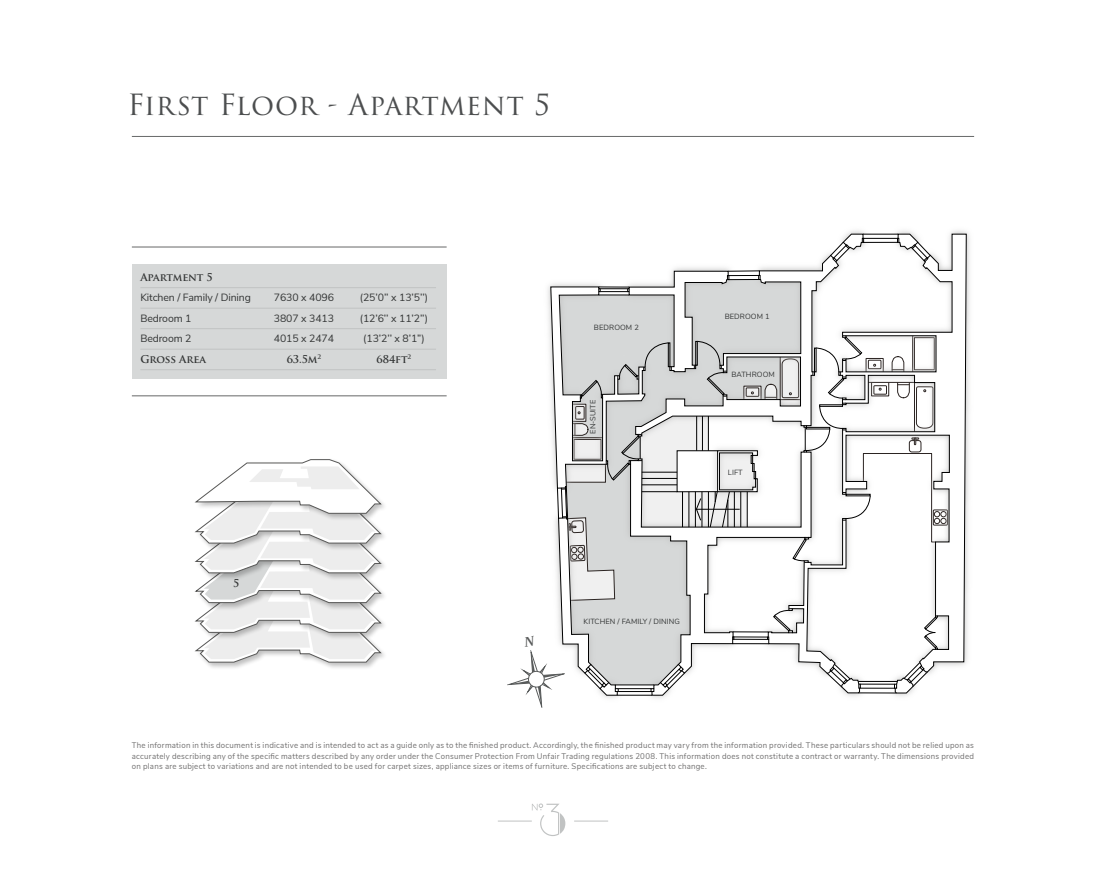
<style>
.page{position:relative;width:1106px;height:893px;background:#fff}
.page>*{position:absolute;margin:0;border:0;box-sizing:border-box;transform-origin:0 0}
.t1{font:28.5px "Trajan Pro 3";letter-spacing:.02em;color:#4c4e4f}
.t2{font:10.5px "Nunito Sans";letter-spacing:-.01em;color:#323434}
.t3{font:700 10.5px "Trajan Pro";letter-spacing:-.01em;color:#323434}
.t4{font:8.25px/10.5px "Nunito Sans";letter-spacing:.035em;color:#706f6f;text-align:justify;scale:.95 1}
.t5{font:7.5px "Nunito Sans";letter-spacing:.01em;color:#323434}
</style>
<div class="page">
<hr style="left:132px;top:136px;width:842px;height:1px;background:#666868">
<hr style="left:574px;top:821px;width:34px;height:1px;background:#c1c3c3">
<hr style="left:498px;top:821px;width:34px;height:1px;background:#c1c3c3">
<svg style="left:532px;top:804px;width:33px;height:32px"></svg>
<img style="left:847px;top:230px;width:123px;height:432px">
<svg style="left:946px;top:234px;width:20px;height:432px"></svg>
<div style="left:132px;top:264px;width:314px;height:114px;background:#d6d8d8"></div>
<hr style="left:140px;top:287px;width:296px;height:1px;background:#c1c3c3">
<hr style="left:140px;top:308px;width:296px;height:1px;background:#c1c3c3">
<hr style="left:140px;top:328px;width:296px;height:1px;background:#c1c3c3">
<hr style="left:140px;top:349px;width:296px;height:1px;background:#c1c3c3">
<hr style="left:140px;top:369px;width:296px;height:1px;background:#c1c3c3">
<hr style="left:132px;top:247px;width:314px;height:1px;background:#666868">
<hr style="left:132px;top:395px;width:314px;height:1px;background:#666868">
<div style="left:194px;top:607px;width:194px;height:63px;background:#000;opacity:.25"></div>
<svg style="left:194px;top:459px;width:188px;height:204px"></svg>
<svg style="left:508px;top:234px;width:438px;height:474px"></svg>
<h1 class="t1" style="left:128px;top:85px;width:424px">First Floor - Apartment 5</h1>
<p class="t3" style="left:140px;top:271px;width:74px">Apartment 5</p>
<p class="t2" style="left:140px;top:290px;width:112px">Kitchen / Family / Dining</p>
<p class="t2" style="left:274px;top:290px;width:62px">7630 x 4096</p>
<p class="t2" style="left:360px;top:290px;width:70px">(25’0’’ x 13’5’’)</p>
<p class="t2" style="left:140px;top:311px;width:53px">Bedroom 1</p>
<p class="t2" style="left:274px;top:311px;width:62px">3807 x 3413</p>
<p class="t2" style="left:360px;top:311px;width:70px">(12’6’’ x 11’2’’)</p>
<p class="t2" style="left:140px;top:331px;width:53px">Bedroom 2</p>
<p class="t2" style="left:274px;top:331px;width:62px">4015 x 2474</p>
<p class="t2" style="left:363px;top:331px;width:63px">(13’2’’ x 8’1”)</p>
<p class="t3" style="left:140px;top:353px;width:67px">Gross Area</p>
<p class="t3" style="left:287px;top:353px;width:36px">63.5m<sup>2</sup></p>
<p class="t3" style="left:376px;top:353px;width:36px">684ft<sup>2</sup></p>
<p class="t3" style="left:233px;top:577px;width:8px">5</p>
<p class="t5" style="left:594px;top:322px;width:46px">BEDROOM 2</p>
<p class="t5" style="left:587px;top:434px;width:36px;rotate:-90deg">EN-SUITE</p>
<p class="t5" style="left:724px;top:311px;width:46px">BEDROOM 1</p>
<p class="t5" style="left:731px;top:369px;width:45px">BATHROOM</p>
<p class="t5" style="left:728px;top:467px;width:16px">LIFT</p>
<p class="t5" style="left:583px;top:616px;width:98px">KITCHEN / FAMILY / DINING</p>
<p class="t4" style="left:132px;top:740px;width:888px">The information in this document is indicative and is intended to act as a guide only as to the finished product. Accordingly, the finished product may vary from the information provided. These particulars should not be relied upon as accurately describing any of the specific matters described by any order under the Consumer Protection From Unfair Trading regulations 2008. This information does not constitute a contract or warranty. The dimensions provided on plans are subject to variations and are not intended to be used for carpet sizes, appliance sizes or items of furniture. Specifications are subject to change.</p>
</div>
